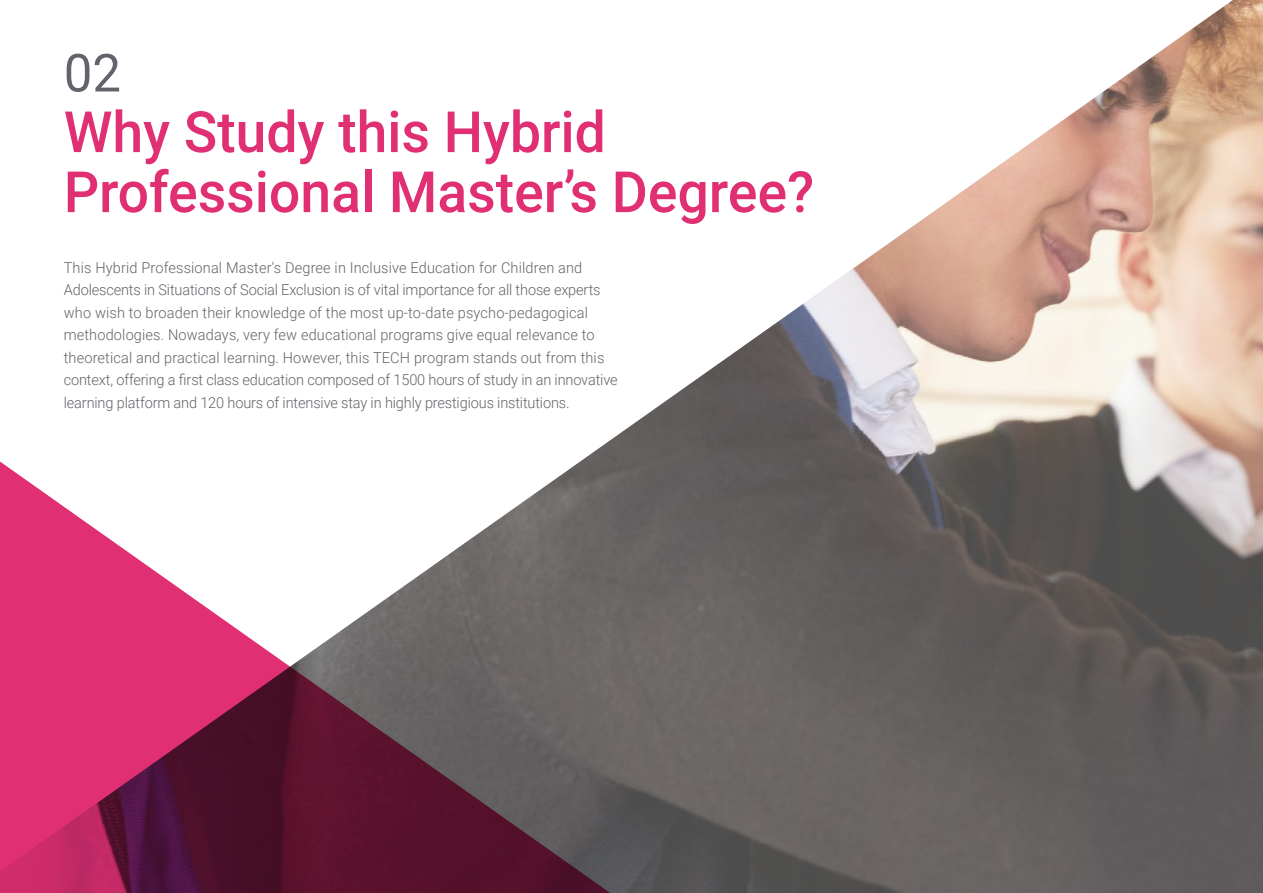
<style>
.page{position:relative;width:1263px;height:893px;background:#fff}
.page>*{position:absolute;margin:0;border:0;box-sizing:border-box;transform-origin:0 0}
.t1{font:500 57px/60px "Roboto";color:#e03073}
.t2{font:52.5px "Roboto";color:#61646a}
.t3{font:300 15px/22.5px "Roboto";letter-spacing:.005em;color:#61646a}
</style>
<div class="page">
<img style="left:602px;top:0;width:661px;height:893px">
<svg style="left:0;top:446px;width:640px;height:447px"></svg>
<h2 class="t2" style="left:64px;top:36px;width:59px">02</h2>
<h1 class="t1" style="left:64px;top:100px;width:752px">Why Study this Hybrid<br>Professional Master’s Degree?</h1>
<p class="t3" style="left:64px;top:255px;width:555px">This Hybrid Professional Master's Degree in Inclusive Education for Children and Adolescents in Situations of Social Exclusion is of vital importance for all those experts who wish to broaden their knowledge of the most up-to-date psycho-pedagogical methodologies. Nowadays, very few educational programs give equal relevance to theoretical and practical learning. However, this TECH program stands out from this context, offering a first class education composed of 1500 hours of study in an innovative learning platform and 120 hours of intensive stay in highly prestigious institutions.</p>
</div>
